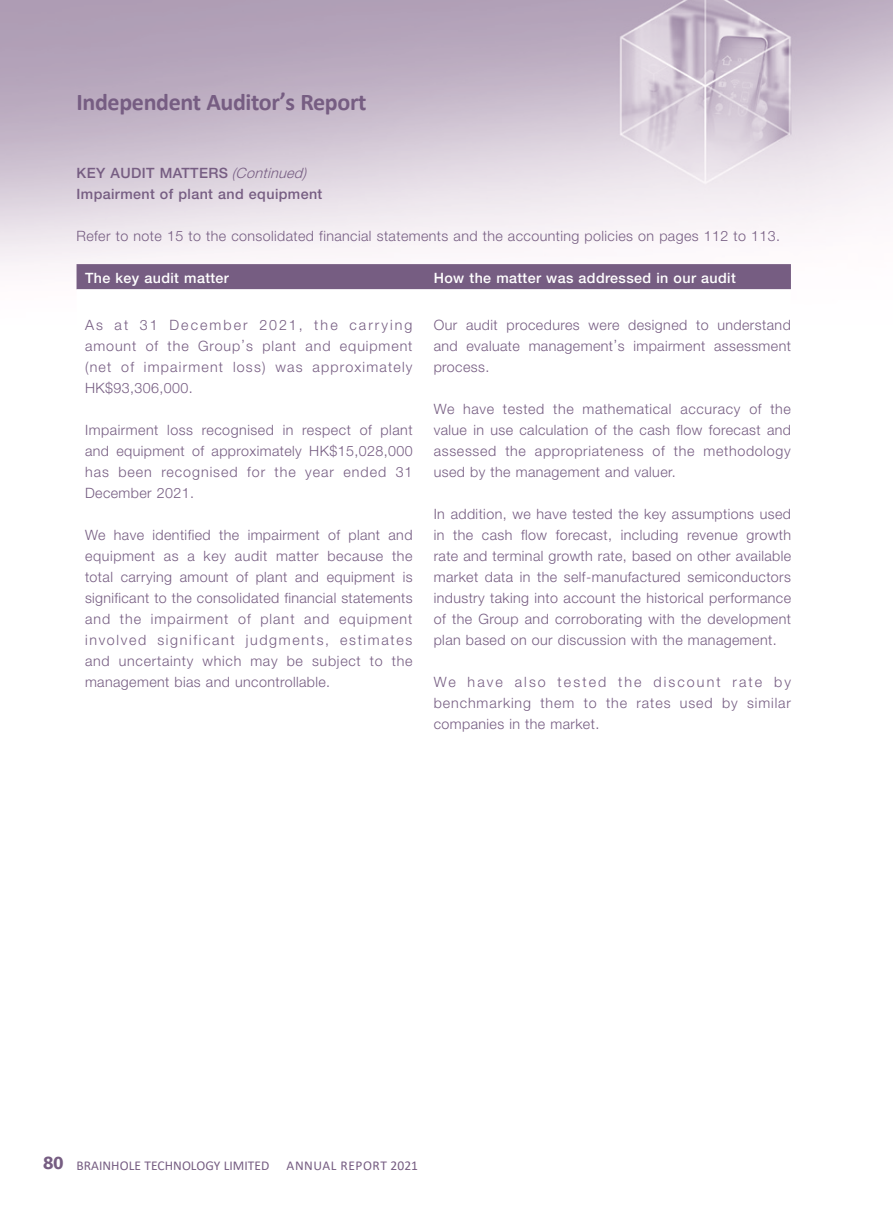
<style>
.page{position:relative;width:893px;height:1212px;background:#fff}
.page>*{position:absolute;margin:0;border:0;box-sizing:border-box;transform-origin:0 0}
.t1{font:700 24px "Calibri";letter-spacing:-.015em;color:#765d82}
.Body_Text{font:300 14.25px/21px "Helvetica Neue LT Std";letter-spacing:.03em;color:#765d82;text-align:justify}
.Body_Text-2{font:500 14.25px "Helvetica Neue LT Std";letter-spacing:.03em;color:#fff}
.Heading_2{font:500 14.25px "Helvetica Neue LT Std";letter-spacing:.03em;color:#765d82}
.Heading_1{font:500 14.25px "Helvetica Neue LT Std";letter-spacing:.03em;color:#765d82}
.t2{font:13.5px "Calibri";letter-spacing:.005em;color:#765d82}
.t3{font:13.5px "Calibri";letter-spacing:.04em;color:#765d82}
.s1{font-weight:300;font-style:italic}
.s2{font-family:"Fira Sans";font-weight:700;font-size:18px}
</style>
<div class="page">
<img style="left:0;top:0;width:893px;height:290px">
<div style="left:77px;top:264px;width:714px;height:25px;background:#765d82"></div>
<h1 class="t1" style="left:77px;top:85px;width:291px">Independent Auditor’s Report</h1>
<p class="Heading_1" style="left:77px;top:165px;width:232px">KEY AUDIT MATTERS <span class="s1">(Continued)</span></p>
<p class="Heading_2" style="left:77px;top:186px;width:247px">Impairment of plant and equipment</p>
<p class="Body_Text" style="left:77px;top:226px;width:705px">Refer to note 15 to the consolidated financial statements and the accounting policies on pages 112 to 113.</p>
<p class="Body_Text-2" style="left:85px;top:270px;width:145px">The key audit matter</p>
<p class="Body_Text-2" style="left:434px;top:270px;width:303px">How the matter was addressed in our audit</p>
<p class="Body_Text" style="left:85px;top:314px;width:329px">As at 31 December 2021, the carrying amount of the Group’s plant and equipment (net of impairment loss) was approximately HK$93,306,000.</p>
<p class="Body_Text" style="left:85px;top:419px;width:329px">Impairment loss recognised in respect of plant and equipment of approximately HK$15,028,000 has been recognised for the year ended 31<br>December 2021.</p>
<p class="Body_Text" style="left:85px;top:524px;width:329px">We have identified the impairment of plant and equipment as a key audit matter because the total carrying amount of plant and equipment is significant to the consolidated financial statements and the impairment of plant and equipment involved significant judgments, estimates and uncertainty which may be subject to the management bias and uncontrollable.</p>
<p class="Body_Text" style="left:434px;top:314px;width:359px">Our audit procedures were designed to understand and evaluate management’s impairment assessment process.</p>
<p class="Body_Text" style="left:434px;top:398px;width:359px">We have tested the mathematical accuracy of the value in use calculation of the cash flow forecast and assessed the appropriateness of the methodology used by the management and valuer.</p>
<p class="Body_Text" style="left:434px;top:503px;width:359px">In addition, we have tested the key assumptions used in the cash flow forecast, including revenue growth rate and terminal growth rate, based on other available market data in the self-manufactured semiconductors industry taking into account the historical performance of the Group and corroborating with the development plan based on our discussion with the management.</p>
<p class="Body_Text" style="left:434px;top:671px;width:359px">We have also tested the discount rate by benchmarking them to the rates used by similar companies in the market.</p>
<p class="t2" style="left:43px;top:1156px;width:228px"><span class="s2">80</span> BRAINHOLE TECHNOLOGY LIMITED</p>
<p class="t3" style="left:287px;top:1156px;width:133px">ANNUAL REPORT 2021</p>
</div>
